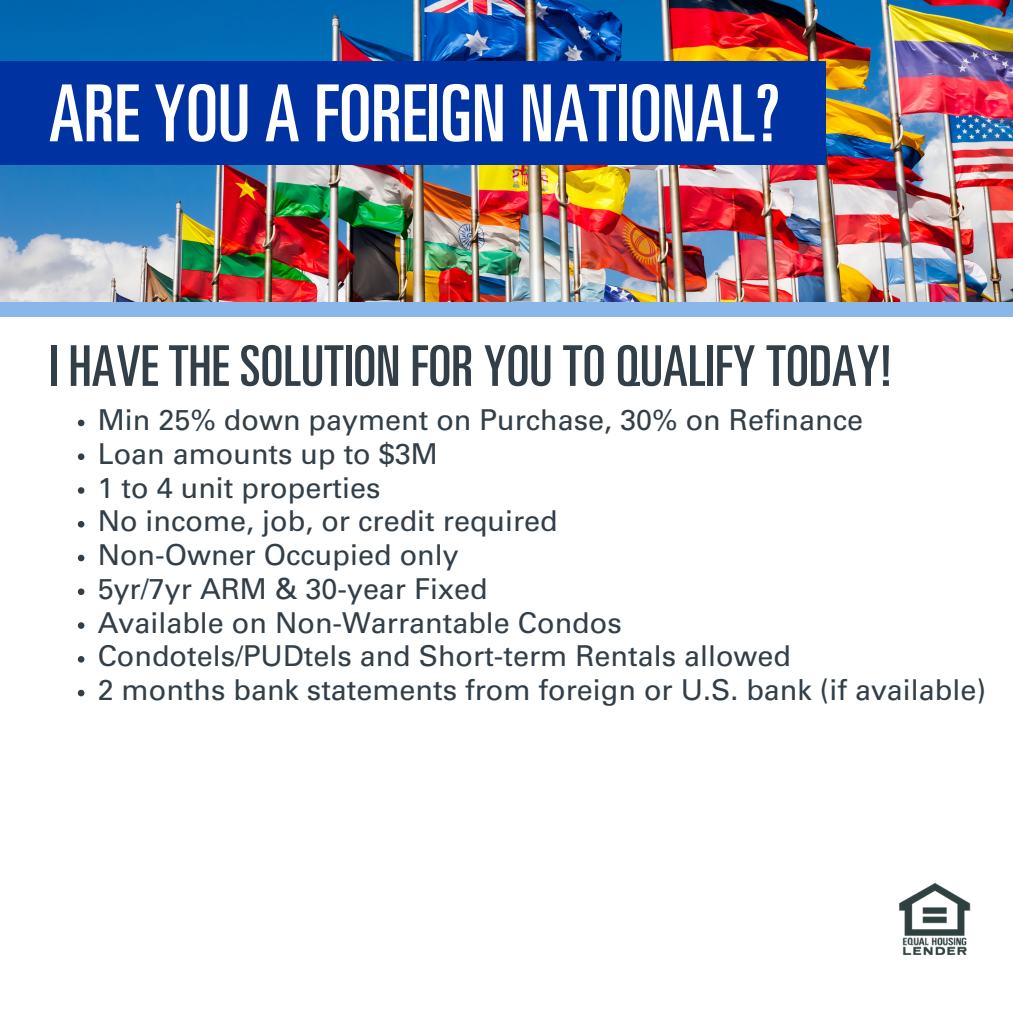
<style>
.page{position:relative;width:1013px;height:1013px;background:#fff}
.page>*{position:absolute;margin:0;border:0;box-sizing:border-box;transform-origin:0 0}
.t1{font:ultra-condensed 78.75px "Univers LT Std";color:#fff}
.t2{font:ultra-condensed 56.25px "Univers LT Std";color:#323e48}
.t3{font:28.75px "Univers LT Pro 55 Roman";color:#323e48}
</style>
<div class="page">
<img style="left:899px;top:883px;width:72px;height:72px">
<img style="left:0;top:0;width:1012px;height:302px">
<div style="left:0;top:302px;width:1012px;height:15px;background:#8ab7e9"></div>
<svg style="left:78px;top:419px;width:6px;height:7px"></svg>
<svg style="left:78px;top:453px;width:6px;height:7px"></svg>
<svg style="left:78px;top:487px;width:6px;height:7px"></svg>
<svg style="left:78px;top:521px;width:6px;height:6px"></svg>
<svg style="left:78px;top:554px;width:6px;height:7px"></svg>
<svg style="left:78px;top:588px;width:6px;height:7px"></svg>
<svg style="left:78px;top:622px;width:6px;height:7px"></svg>
<svg style="left:78px;top:656px;width:6px;height:6px"></svg>
<svg style="left:78px;top:689px;width:6px;height:7px"></svg>
<div style="left:0;top:61px;width:825px;height:104px;background:#0033a1"></div>
<p class="t1" style="left:49px;top:84px;width:732px">ARE YOU A FOREIGN NATIONAL?</p>
<p class="t2" style="left:49px;top:345px;width:844px">I HAVE THE SOLUTION FOR YOU TO QUALIFY TODAY!</p>
<p class="t3" style="left:98px;top:409px;width:767px">Min 25% down payment on Purchase, 30% on Refinance</p>
<p class="t3" style="left:98px;top:443px;width:342px">Loan amounts up to $3M</p>
<p class="t3" style="left:98px;top:476px;width:284px">1 to 4 unit properties</p>
<p class="t3" style="left:98px;top:510px;width:461px">No income, job, or credit required</p>
<p class="t3" style="left:98px;top:544px;width:362px">Non-Owner Occupied only</p>
<p class="t3" style="left:98px;top:578px;width:391px">5yr/7yr ARM &amp; 30-year Fixed</p>
<p class="t3" style="left:98px;top:611px;width:525px">Available on Non-Warrantable Condos</p>
<p class="t3" style="left:98px;top:645px;width:695px">Condotels/PUDtels and Short-term Rentals allowed</p>
<p class="t3" style="left:98px;top:679px;width:889px">2 months bank statements from foreign or U.S. bank (if available)</p>
</div>
